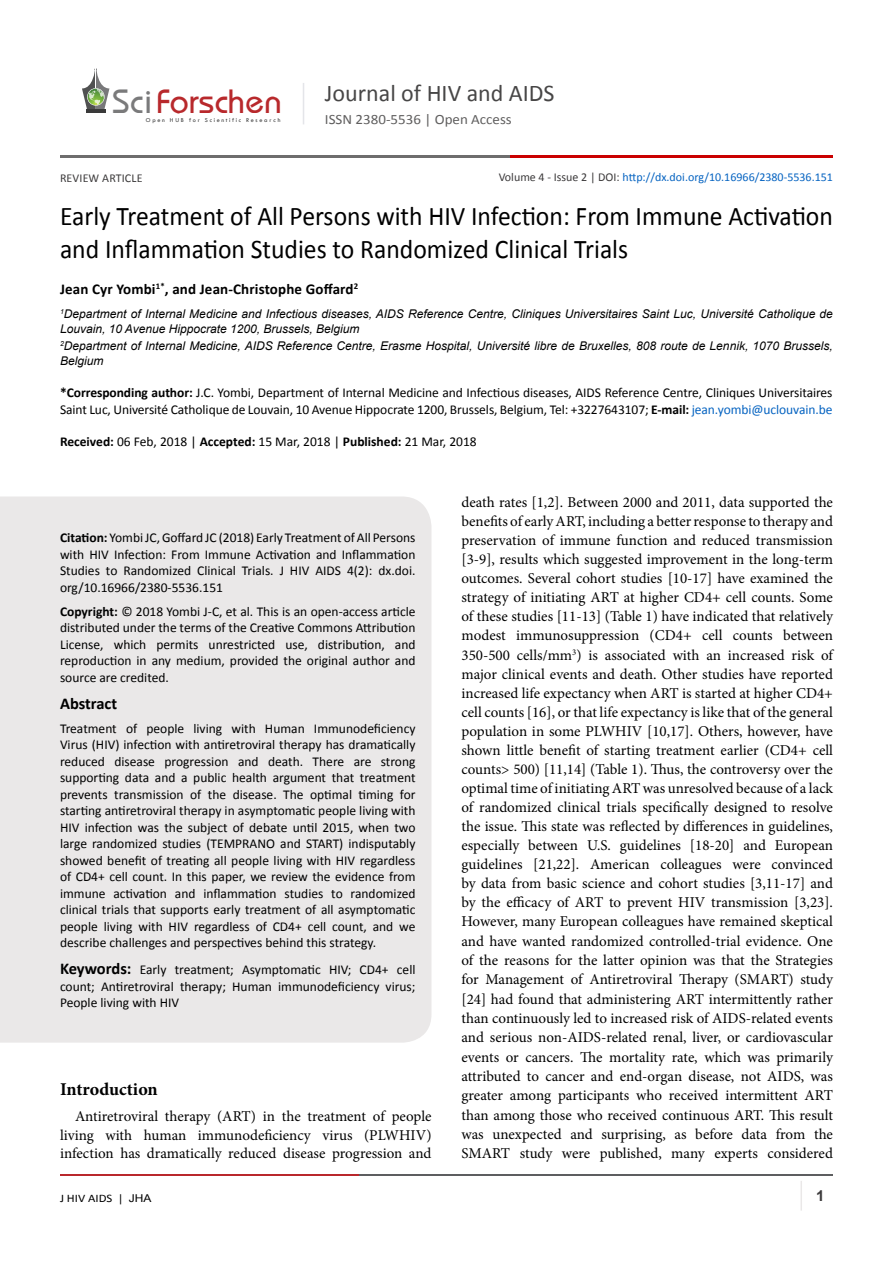
<style>
.page{position:relative;width:893px;height:1263px;background:#fff}
.page>*{position:absolute;margin:0;border:0;box-sizing:border-box;transform-origin:0 0}
.t1{font:35.1px "Opal";color:#b8292c}
.t2{font:27px/33px "Calibri";color:#000;scale:.95 1}
.t3{font:24px "Calibri";color:#474646}
.t4{font:700 18px "Minion Pro";letter-spacing:-.005em;color:#000}
.t5{font:700 16.5px "Calibri";color:#000}
.t6{font:15px/19.2px "Minion Pro";color:#000;text-align:justify}
.t7{font:700 15px "Calibri";letter-spacing:.01em;color:#000}
.t8{font:700 15px "Arial";color:#3c3a3b}
.t9{font:14.25px "Calibri";color:#605f5f;scale:1.05 1}
.t10{font:13.5px/16.5px "Calibri";letter-spacing:-.005em;color:#000;text-align:justify}
.t11{font:italic 12px/14.4px "Arial";color:#000}
.t12{font:12px "Calibri";color:#0563c1}
.t13{font:12px "Calibri";letter-spacing:.01em;color:#3c3a3b}
.t14{font:11.55px "Calibri";color:#000;scale:1.11 1}
.t15{font:6.15px "Tw Cen";letter-spacing:.28em;color:#3a3a3a}
.s1{color:#7a7a7b}
.s2{color:#3c3a3b}
.s3{font-weight:700}
.s4{color:#0563c1}
.s5{font-weight:700;font-size:16.5px}
.s6{font-family:"Arial";font-size:10.8px}
</style>
<div class="page">
<hr style="left:86px;top:109px;width:19px;height:4px;background:#3a3a3a">
<svg style="left:82px;top:68px;width:27px;height:41px"></svg>
<hr style="left:303px;top:83px;width:1px;height:41px;background:#e4e5e9">
<hr style="left:800px;top:1181px;width:2px;height:29px;background:#eae8e8">
<hr style="left:60px;top:1174px;width:300px;height:2px;background:#b9282c">
<hr style="left:359px;top:1174px;width:474px;height:2px;background:#5d5e60">
<hr style="left:60px;top:155px;width:535px;height:2px;background:#6e6d6d">
<hr style="left:511px;top:155px;width:322px;height:2px;background:#ca0000">
<div style="left:0;top:496px;width:431px;height:547px;background:#eae8e8"></div>
<p class="t1" style="left:113px;top:80px;width:171px"><span class="s1">Sci</span>Forschen</p>
<p class="t15" style="left:146px;top:116px;width:136px">Open HUB for Scientific Research</p>
<h3 class="t3" style="left:325px;top:78px;width:231px">Journal of HIV and AIDS</h3>
<p class="t9" style="left:325px;top:111px;width:179px">ISSN 2380-5536 | Open Access</p>
<p class="t12" style="left:499px;top:170px;width:336px"><span class="s2">Volume 4 - Issue 2 | DOI:</span> http://dx.doi.org/10.16966/2380-5536.151</p>
<p class="t13" style="left:60px;top:171px;width:84px">REVIEW ARTICLE</p>
<p class="t2" style="left:60px;top:199px;width:815px">Early Treatment of All Persons with HIV Infection: From Immune Activation and Inflammation Studies to Randomized Clinical Trials</p>
<p class="t7" style="left:60px;top:279px;width:300px">Jean Cyr Yombi<sup>1*</sup>, and Jean-Christophe Goffard<sup>2</sup></p>
<p class="t11" style="left:60px;top:307px;width:774px"><sup>1</sup>Department of Internal Medicine and Infectious diseases, AIDS Reference Centre, Cliniques Universitaires Saint Luc, Université Catholique de<br>Louvain, 10 Avenue Hippocrate 1200, Brussels, Belgium</p>
<p class="t11" style="left:60px;top:339px;width:774px"><sup>2</sup>Department of Internal Medicine, AIDS Reference Centre, Erasme Hospital, Université libre de Bruxelles, 808 route de Lennik, 1070 Brussels,<br>Belgium</p>
<p class="t10" style="left:60px;top:385px;width:774px"><span class="s3">*Corresponding author:</span> J.C. Yombi, Department of Internal Medicine and Infectious diseases, AIDS Reference Centre, Cliniques Universitaires<br>Saint Luc, Université Catholique de Louvain, 10 Avenue Hippocrate 1200, Brussels, Belgium, Tel: +3227643107; <span class="s3">E-mail:</span> <span class="s4">jean.yombi@uclouvain.be</span></p>
<p class="t10" style="left:60px;top:434px;width:418px"><span class="s3">Received:</span> 06 Feb, 2018 | <span class="s3">Accepted:</span> 15 Mar, 2018 | <span class="s3">Published:</span> 21 Mar, 2018</p>
<p class="t10" style="left:60px;top:529px;width:357px"><span class="s3">Citation:</span> Yombi JC, Goffard JC (2018) Early Treatment of All Persons with HIV Infection: From Immune Activation and Inflammation Studies to Randomized Clinical Trials. J HIV AIDS 4(2): dx.doi. org/10.16966/2380-5536.151</p>
<p class="t10" style="left:60px;top:603px;width:357px"><span class="s3">Copyright:</span> © 2018 Yombi J-C, et al. This is an open-access article distributed under the terms of the Creative Commons Attribution License, which permits unrestricted use, distribution, and reproduction in any medium, provided the original author and source are credited.</p>
<p class="t5" style="left:60px;top:693px;width:59px">Abstract</p>
<p class="t10" style="left:60px;top:720px;width:357px">Treatment of people living with Human Immunodeficiency Virus (HIV) infection with antiretroviral therapy has dramatically reduced disease progression and death. There are strong supporting data and a public health argument that treatment prevents transmission of the disease. The optimal timing for starting antiretroviral therapy in asymptomatic people living with HIV infection was the subject of debate until 2015, when two large randomized studies (TEMPRANO and START) indisputably showed benefit of treating all people living with HIV regardless of CD4+ cell count. In this paper, we review the evidence from immune activation and inflammation studies to randomized clinical trials that supports early treatment of all asymptomatic people living with HIV regardless of CD4+ cell count, and we describe challenges and perspectives behind this strategy.</p>
<p class="t10" style="left:60px;top:961px;width:357px"><span class="s5">Keywords:</span> Early treatment; Asymptomatic HIV; CD4+ cell count; Antiretroviral therapy; Human immunodeficiency virus; People living with HIV</p>
<p class="t4" style="left:60px;top:1076px;width:99px">Introduction</p>
<p class="t6" style="left:60px;top:1107px;width:373px;line-height:18.8px;text-indent:15px">Antiretroviral therapy (ART) in the treatment of people living with human immunodeficiency virus (PLWHIV) infection has dramatically reduced disease progression and</p>
<p class="t6" style="left:461px;top:493px;width:373px">death rates [1,2]. Between 2000 and 2011, data supported the benefits of early ART, including a better response to therapy and preservation of immune function and reduced transmission [3-9], results which suggested improvement in the long-term outcomes. Several cohort studies [10-17] have examined the strategy of initiating ART at higher CD4+ cell counts. Some of these studies [11-13] (Table 1) have indicated that relatively modest immunosuppression (CD4+ cell counts between 350-500 cells/mm<sup>3</sup>) is associated with an increased risk of major clinical events and death. Other studies have reported increased life expectancy when ART is started at higher CD4+ cell counts [16], or that life expectancy is like that of the general population in some PLWHIV [10,17]. Others, however, have shown little benefit of starting treatment earlier (CD4+ cell counts&gt; 500) [11,14] (Table 1). Thus, the controversy over the optimal time of initiating ART was unresolved because of a lack of randomized clinical trials specifically designed to resolve the issue. This state was reflected by differences in guidelines, especially between U.S. guidelines [18-20] and European guidelines [21,22]. American colleagues were convinced by data from basic science and cohort studies [3,11-17] and by the efficacy of ART to prevent HIV transmission [3,23].<br>However, many European colleagues have remained skeptical and have wanted randomized controlled-trial evidence. One of the reasons for the latter opinion was that the Strategies for Management of Antiretroviral Therapy (SMART) study [24] had found that administering ART intermittently rather than continuously led to increased risk of AIDS-related events and serious non-AIDS-related renal, liver, or cardiovascular events or cancers. The mortality rate, which was primarily attributed to cancer and end-organ disease, not AIDS, was greater among participants who received intermittent ART than among those who received continuous ART. This result was unexpected and surprising, as before data from the SMART study were published, many experts considered</p>
<p class="t14" style="left:60px;top:1191px;width:84px">J HIV AIDS <span class="s6">| JHA</span></p>
<p class="t8" style="left:816px;top:1186px;width:10px">1</p>
</div>
